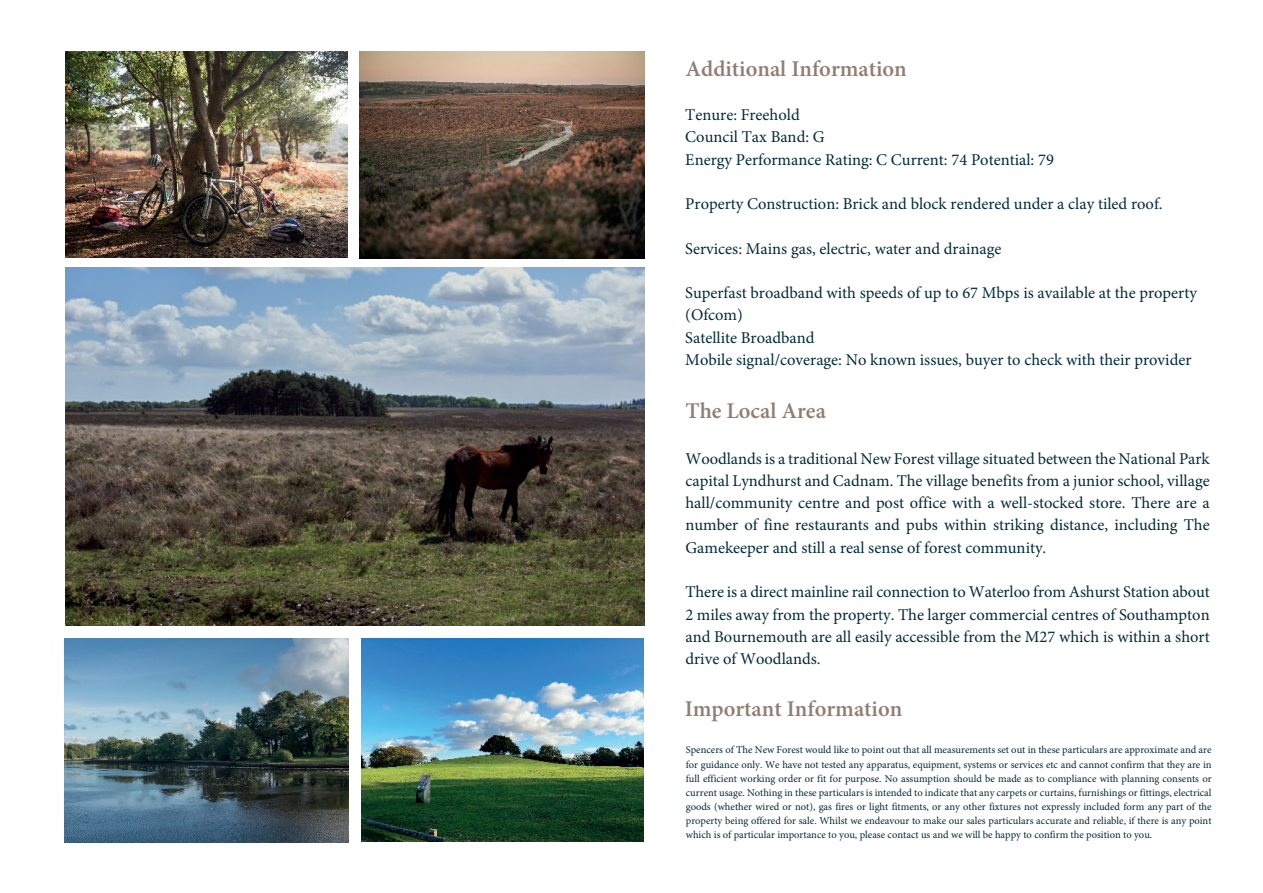
<style>
.page{position:relative;width:1263px;height:893px;background:#fff}
.page>*{position:absolute;margin:0;border:0;box-sizing:border-box;transform-origin:0 0}
.t1{font:600 22.5px "Minion Pro";color:#917e72}
.t2{font:16.5px/22.2px "Minion Pro";color:#002b3b}
.t3{font:10.5px/14.1px "Minion Pro";color:#002a39;text-align:justify}
</style>
<div class="page">
<img style="left:65px;top:267px;width:579px;height:358px">
<img style="left:65px;top:52px;width:282px;height:205px">
<img style="left:64px;top:638px;width:285px;height:205px">
<img style="left:360px;top:52px;width:284px;height:206px">
<img style="left:362px;top:639px;width:282px;height:203px">
<h1 class="t1" style="left:686px;top:60px;width:223px">Additional Information</h1>
<p class="t2" style="left:685px;top:105px;width:370px">Tenure: Freehold<br>Council Tax Band: G<br>Energy Performance Rating: C Current: 74 Potential: 79</p>
<p class="t2" style="left:685px;top:194px;width:479px">Property Construction: Brick and block rendered under a clay tiled roof.</p>
<p class="t2" style="left:685px;top:239px;width:318px">Services: Mains gas, electric, water and drainage</p>
<p class="t2" style="left:685px;top:283px;width:513px">Superfast broadband with speeds of up to 67 Mbps is available at the property (Ofcom)<br>Satellite Broadband<br>Mobile signal/coverage: No known issues, buyer to check with their provider</p>
<h1 class="t1" style="left:685px;top:401px;width:142px">The Local Area</h1>
<p class="t2" style="left:685px;top:449px;width:526px;text-align:justify">Woodlands is a traditional New Forest village situated between the National Park capital Lyndhurst and Cadnam. The village benefits from a junior school, village hall/community centre and post office with a well-stocked store. There are a number of fine restaurants and pubs within striking distance, including The Gamekeeper and still a real sense of forest community.</p>
<p class="t2" style="left:685px;top:582px;width:526px;text-align:justify">There is a direct mainline rail connection to Waterloo from Ashurst Station about 2 miles away from the property. The larger commercial centres of Southampton and Bournemouth are all easily accessible from the M27 which is within a short drive of Woodlands.</p>
<h1 class="t1" style="left:685px;top:699px;width:219px">Important Information</h1>
<p class="t3" style="left:686px;top:744px;width:527px">Spencers of The New Forest would like to point out that all measurements set out in these particulars are approximate and are for guidance only. We have not tested any apparatus, equipment, systems or services etc and cannot confirm that they are in full efficient working order or fit for purpose. No assumption should be made as to compliance with planning consents or current usage. Nothing in these particulars is intended to indicate that any carpets or curtains, furnishings or fittings, electrical goods (whether wired or not), gas fires or light fitments, or any other fixtures not expressly included form any part of the property being offered for sale. Whilst we endeavour to make our sales particulars accurate and reliable, if there is any point which is of particular importance to you, please contact us and we will be happy to confirm the position to you.</p>
</div>
